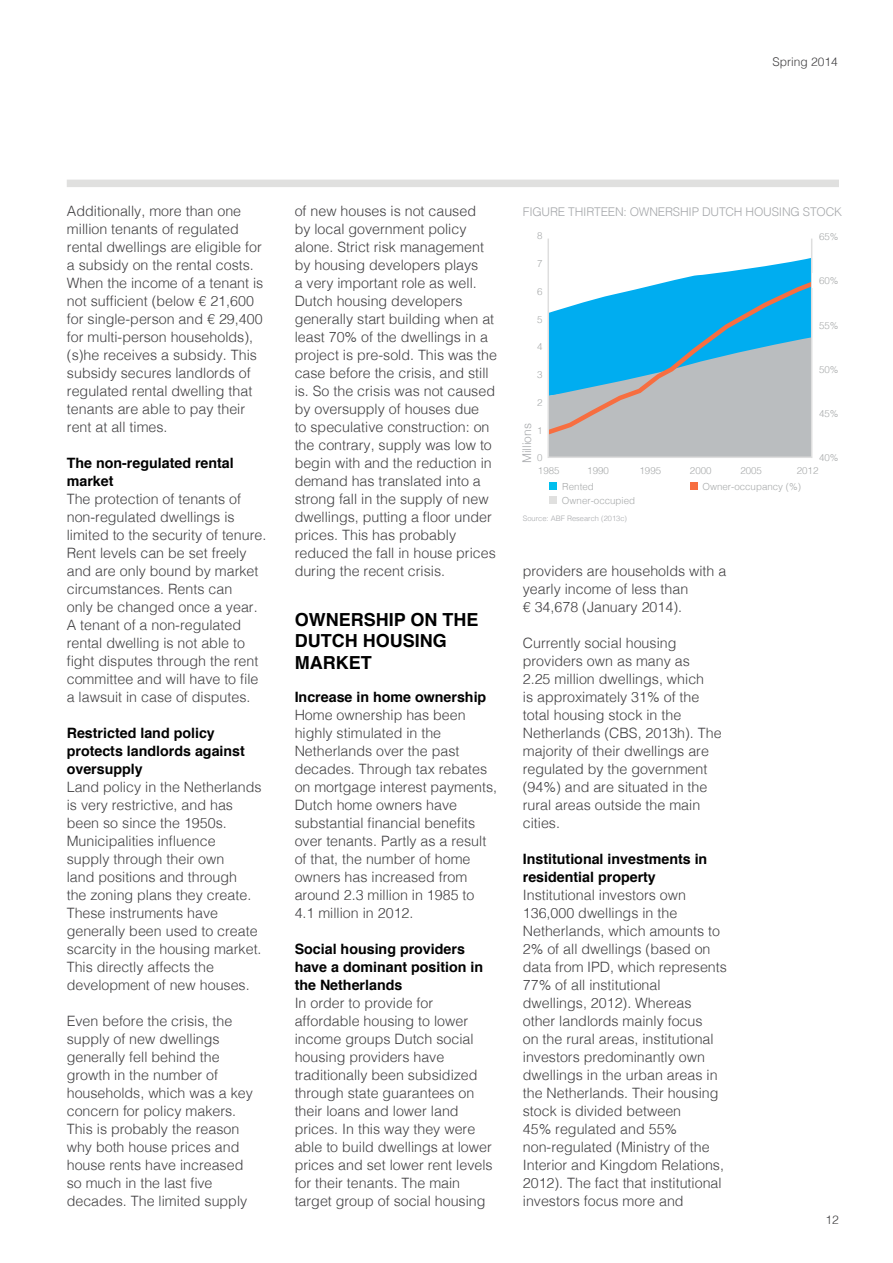
<style>
.page{position:relative;width:893px;height:1263px;background:#fff}
.page>*{position:absolute;margin:0;border:0;box-sizing:border-box;transform-origin:0 0}
.t1{font:700 18px/21.6px "Helvetica";color:#000}
.t2{font:300 14.25px/18px "Helvetica";color:#414042}
.t3{font:700 14.25px/18px "Helvetica";color:#000}
.t4{font:300 12px "Helvetica";letter-spacing:-.015em;color:#a6a8ab}
.t5{font:300 12px "Helvetica";color:#414042}
.t6{font:300 9.75px "Helvetica";color:#a8aaab}
.t7{font:300 7.5px "Helvetica";color:#a7a9ac}
</style>
<div class="page">
<div style="left:67px;top:180px;width:772px;height:7px;background:#e0e0df"></div>
<hr style="left:892px;top:650px;width:1px;height:613px;background:#efeff0">
<svg style="left:550px;top:258px;width:259px;height:197px"></svg>
<svg style="left:550px;top:277px;width:263px;height:163px;background:#66b6d6"></svg>
<div style="left:547px;top:238px;width:265px;height:220px;border:2px solid #dedede"></div>
<div style="left:812px;top:273px;width:8px;height:15px;background:#fff"></div>
<div style="left:689px;top:482px;width:8px;height:8px;background:#f76e40"></div>
<div style="left:549px;top:497px;width:8px;height:7px;background:#e0e0df"></div>
<div style="left:549px;top:483px;width:8px;height:7px;background:#00bfee"></div>
<p class="t5" style="left:772px;top:51px;width:67px">Spring 2014</p>
<p class="t2" style="left:295px;top:201px;width:204px">of new houses is not caused<br>by local government policy alone. Strict risk management by housing developers plays<br>a very important role as well.<br>Dutch housing developers generally start building when at least 70% of the dwellings in a project is pre-sold. This was the case before the crisis, and still is. So the crisis was not caused by oversupply of houses due<br>to speculative construction: on the contrary, supply was low to begin with and the reduction in demand has translated into a strong fall in the supply of new dwellings, putting a floor under prices. This has probably reduced the fall in house prices during the recent crisis.</p>
<p class="t1" style="left:295px;top:609px;width:185px">OWNERSHIP ON THE<br>DUTCH HOUSING<br>MARKET</p>
<p class="t3" style="left:295px;top:688px;width:193px">Increase in home ownership</p>
<p class="t2" style="left:295px;top:705px;width:204px">Home ownership has been highly stimulated in the<br>Netherlands over the past decades. Through tax rebates on mortgage interest payments,<br>Dutch home owners have substantial financial benefits over tenants. Partly as a result of that, the number of home owners has increased from around 2.3 million in 1985 to<br>4.1 million in 2012.</p>
<p class="t3" style="left:295px;top:940px;width:190px">Social housing providers have a dominant position in the Netherlands</p>
<p class="t2" style="left:295px;top:993px;width:199px">In order to provide for affordable housing to lower income groups Dutch social housing providers have traditionally been subsidized through state guarantees on their loans and lower land prices. In this way they were able to build dwellings at lower prices and set lower rent levels for their tenants. The main target group of social housing</p>
<p class="t2" style="left:67px;top:201px;width:176px">Additionally, more than one</p>
<p class="t4" style="left:523px;top:202px;width:321px">FIGURE THIRTEEN: OWNERSHIP DUTCH HOUSING STOCK</p>
<p class="t2" style="left:67px;top:219px;width:198px">million tenants of regulated rental dwellings are eligible for a subsidy on the rental costs.<br>When the income of a tenant is not sufficient (below € 21,600 for single-person and € 29,400 for multi-person households), (s)he receives a subsidy. This subsidy secures landlords of regulated rental dwelling that tenants are able to pay their rent at all times.</p>
<p class="t6" style="left:537px;top:227px;width:7px">8</p>
<p class="t6" style="left:537px;top:255px;width:7px">7</p>
<p class="t6" style="left:537px;top:283px;width:7px">6</p>
<p class="t6" style="left:537px;top:311px;width:7px">5</p>
<p class="t6" style="left:537px;top:338px;width:7px">4</p>
<p class="t6" style="left:537px;top:366px;width:7px">3</p>
<p class="t6" style="left:537px;top:394px;width:7px">2</p>
<p class="t6" style="left:537px;top:422px;width:7px">1</p>
<p class="t6" style="left:537px;top:449px;width:7px">0</p>
<p class="t6" style="left:819px;top:228px;width:21px">65%</p>
<p class="t6" style="left:819px;top:273px;width:21px">60%</p>
<p class="t6" style="left:819px;top:317px;width:21px">55%</p>
<p class="t6" style="left:819px;top:361px;width:21px">50%</p>
<p class="t6" style="left:819px;top:405px;width:21px">45%</p>
<p class="t6" style="left:819px;top:449px;width:21px">40%</p>
<p class="t4" style="left:517px;top:463px;width:41px;rotate:-90deg">Millions</p>
<p class="t3" style="left:67px;top:454px;width:169px">The non-regulated rental market</p>
<p class="t2" style="left:67px;top:489px;width:201px">The protection of tenants of non-regulated dwellings is limited to the security of tenure.<br>Rent levels can be set freely and are only bound by market circumstances. Rents can<br>only be changed once a year.<br>A tenant of a non-regulated rental dwelling is not able to fight disputes through the rent committee and will have to file a lawsuit in case of disputes.</p>
<p class="t3" style="left:67px;top:724px;width:180px">Restricted land policy protects landlords against oversupply</p>
<p class="t2" style="left:67px;top:777px;width:196px">Land policy in the Netherlands is very restrictive, and has been so since the 1950s.<br>Municipalities influence supply through their own<br>land positions and through<br>the zoning plans they create.<br>These instruments have generally been used to create scarcity in the housing market.<br>This directly affects the development of new houses.</p>
<p class="t2" style="left:67px;top:1011px;width:188px">Even before the crisis, the supply of new dwellings generally fell behind the growth in the number of households, which was a key concern for policy makers.<br>This is probably the reason why both house prices and house rents have increased so much in the last five decades. The limited supply</p>
<p class="t6" style="left:538px;top:462px;width:23px">1985</p>
<p class="t6" style="left:587px;top:462px;width:23px">1990</p>
<p class="t6" style="left:639px;top:462px;width:23px">1995</p>
<p class="t6" style="left:690px;top:462px;width:23px">2000</p>
<p class="t6" style="left:740px;top:462px;width:23px">2005</p>
<p class="t6" style="left:797px;top:462px;width:23px">2012</p>
<p class="t6" style="left:562px;top:492px;width:75px">Owner-occupied</p>
<p class="t6" style="left:562px;top:478px;width:33px">Rented</p>
<p class="t6" style="left:702px;top:478px;width:100px">Owner-occupancy (%)</p>
<p class="t7" style="left:523px;top:512px;width:106px">Source: ABF Research (2013c)</p>
<p class="t2" style="left:523px;top:561px;width:205px">providers are households with a yearly income of less than<br>€ 34,678 (January 2014).</p>
<p class="t2" style="left:523px;top:633px;width:200px">Currently social housing providers own as many as<br>2.25 million dwellings, which<br>is approximately 31% of the total housing stock in the<br>Netherlands (CBS, 2013h). The majority of their dwellings are regulated by the government (94%) and are situated in the rural areas outside the main cities.</p>
<p class="t3" style="left:523px;top:850px;width:186px">Institutional investments in residential property</p>
<p class="t2" style="left:523px;top:885px;width:206px">Institutional investors own<br>136,000 dwellings in the<br>Netherlands, which amounts to<br>2% of all dwellings (based on data from IPD, which represents<br>77% of all institutional dwellings, 2012). Whereas other landlords mainly focus<br>on the rural areas, institutional investors predominantly own dwellings in the urban areas in the Netherlands. Their housing stock is divided between<br>45% regulated and 55% non-regulated (Ministry of the<br>Interior and Kingdom Relations,<br>2012). The fact that institutional investors focus more and</p>
<p class="t5" style="left:826px;top:1210px;width:15px">12</p>
</div>
